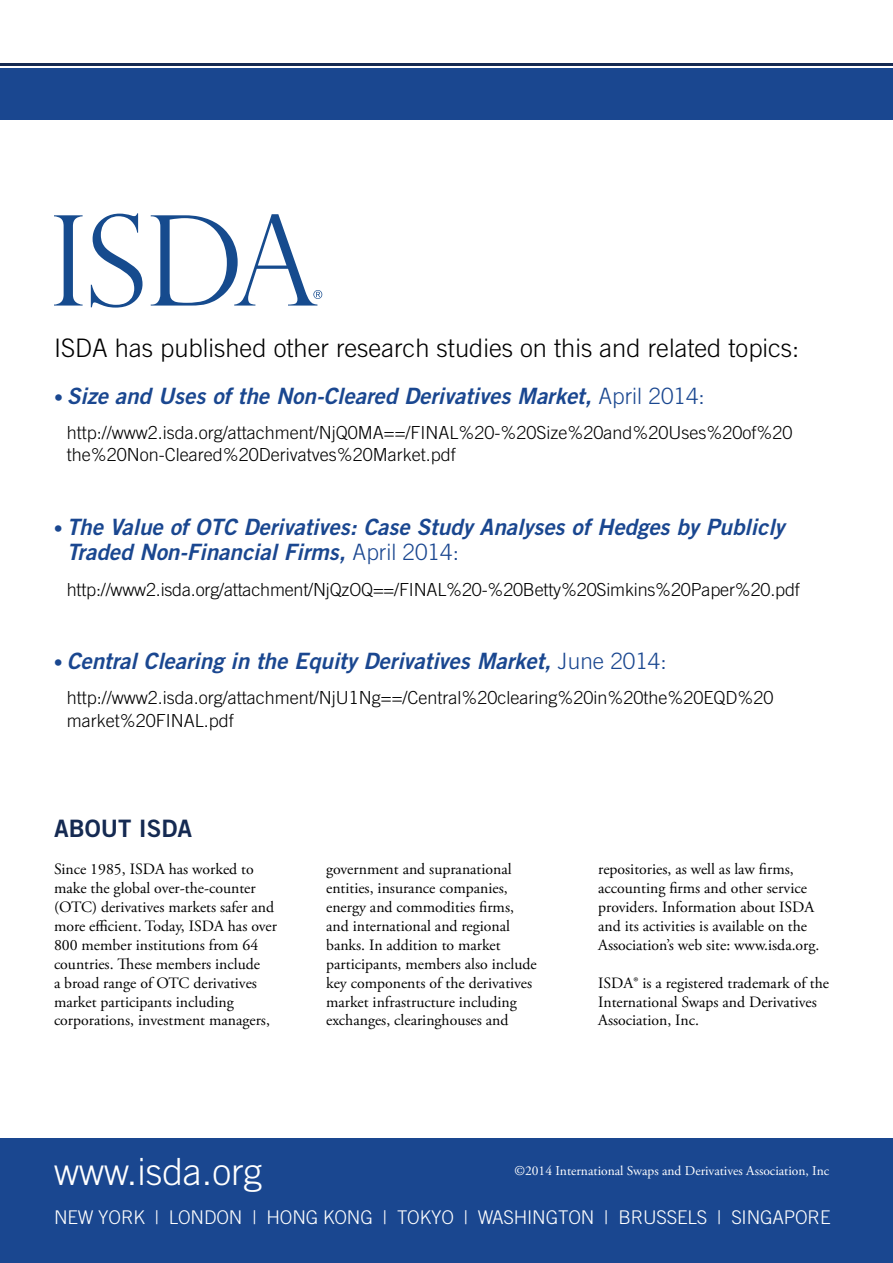
<style>
.page{position:relative;width:893px;height:1263px;background:#fff}
.page>*{position:absolute;margin:0;border:0;box-sizing:border-box;transform-origin:0 0}
.t1{font:300 37.5px "Trade Gothic LT Std";color:#fff}
.t2{font:300 25.5px "Trade Gothic";color:#000}
.t3{font:24px "Trade Gothic Bold Two";color:#152a52}
.t4{font:22.5px/25.5px "Trade Gothic LT Std Bd 2 Obl";color:#1a4790}
.t5{font:300 18.9px "Trade Gothic LT Std";letter-spacing:-.01em;color:#fff}
.t6{font:300 18px/22.5px "Trade Gothic LT Std";color:#000}
.t7{font:15.75px/18.9px "Adobe Garamond Pro";color:#000}
.t8{font:13.5px "Adobe Garamond Pro";color:#fff}
.s1{font-family:"Trade Gothic LT Std";font-weight:300;font-size:18px}
.s2{font-family:"Trade Gothic LT Std";font-weight:300}
</style>
<div class="page">
<div style="left:0;top:1139px;width:893px;height:124px;background:#1a4790"></div>
<svg style="left:54px;top:215px;width:29px;height:91px"></svg>
<svg style="left:91px;top:213px;width:52px;height:95px"></svg>
<svg style="left:151px;top:214px;width:171px;height:92px"></svg>
<div style="left:0;top:68px;width:893px;height:51px;background:#1a4790"></div>
<hr style="left:0;top:64px;width:893px;height:2px;background:#152a52">
<h2 class="t2" style="left:54px;top:333px;width:747px">ISDA has published other research studies on this and related topics:</h2>
<h3 class="t4" style="left:54px;top:383px;width:652px"><span class="s1">•</span> Size and Uses of the Non-Cleared Derivatives Market, <span class="s2">April 2014:</span></h3>
<p class="t6" style="left:67px;top:421px;width:727px">http://www2.isda.org/attachment/NjQ0MA==/FINAL%20-%20Size%20and%20Uses%20of%20 the%20Non-Cleared%20Derivatves%20Market.pdf</p>
<h3 class="t4" style="left:67px;top:514px;width:719px;text-indent:-13px"><span class="s1">•</span> The Value of OTC Derivatives: Case Study Analyses of Hedges by Publicly<br>Traded Non-Financial Firms, <span class="s2">April 2014:</span></h3>
<p class="t6" style="left:67px;top:578px;width:735px">http://www2.isda.org/attachment/NjQzOQ==/FINAL%20-%20Betty%20Simkins%20Paper%20.pdf</p>
<h3 class="t4" style="left:54px;top:648px;width:614px"><span class="s1">•</span> Central Clearing in the Equity Derivatives Market, <span class="s2">June 2014:</span></h3>
<p class="t6" style="left:67px;top:686px;width:708px">http://www2.isda.org/attachment/NjU1Ng==/Central%20clearing%20in%20the%20EQD%20 market%20FINAL.pdf</p>
<h3 class="t3" style="left:54px;top:813px;width:139px">ABOUT ISDA</h3>
<p class="t7" style="left:54px;top:860px;width:224px">Since 1985, ISDA has worked to make the global over-the-counter (OTC) derivatives markets safer and more efficient. Today, ISDA has over 800 member institutions from 64 countries. These members include<br>a broad range of OTC derivatives market participants including corporations, investment managers,</p>
<p class="t7" style="left:326px;top:860px;width:212px">government and supranational entities, insurance companies, energy and commodities firms, and international and regional banks. In addition to market participants, members also include key components of the derivatives market infrastructure including exchanges, clearinghouses and</p>
<p class="t7" style="left:598px;top:860px;width:223px">repositories, as well as law firms, accounting firms and other service providers. Information about ISDA and its activities is available on the Association’s web site: www.isda.org.</p>
<p class="t7" style="left:598px;top:974px;width:232px">ISDA® is a registered trademark of the<br>International Swaps and Derivatives<br>Association, Inc.</p>
<h1 class="t1" style="left:54px;top:1149px;width:210px">www.isda.org</h1>
<p class="t5" style="left:54px;top:1206px;width:778px">NEW YORK | LONDON | HONG KONG | TOKYO | WASHINGTON | BRUSSELS | SINGAPORE</p>
<p class="t8" style="left:514px;top:1163px;width:316px">©2014 International Swaps and Derivatives Association, Inc</p>
</div>
